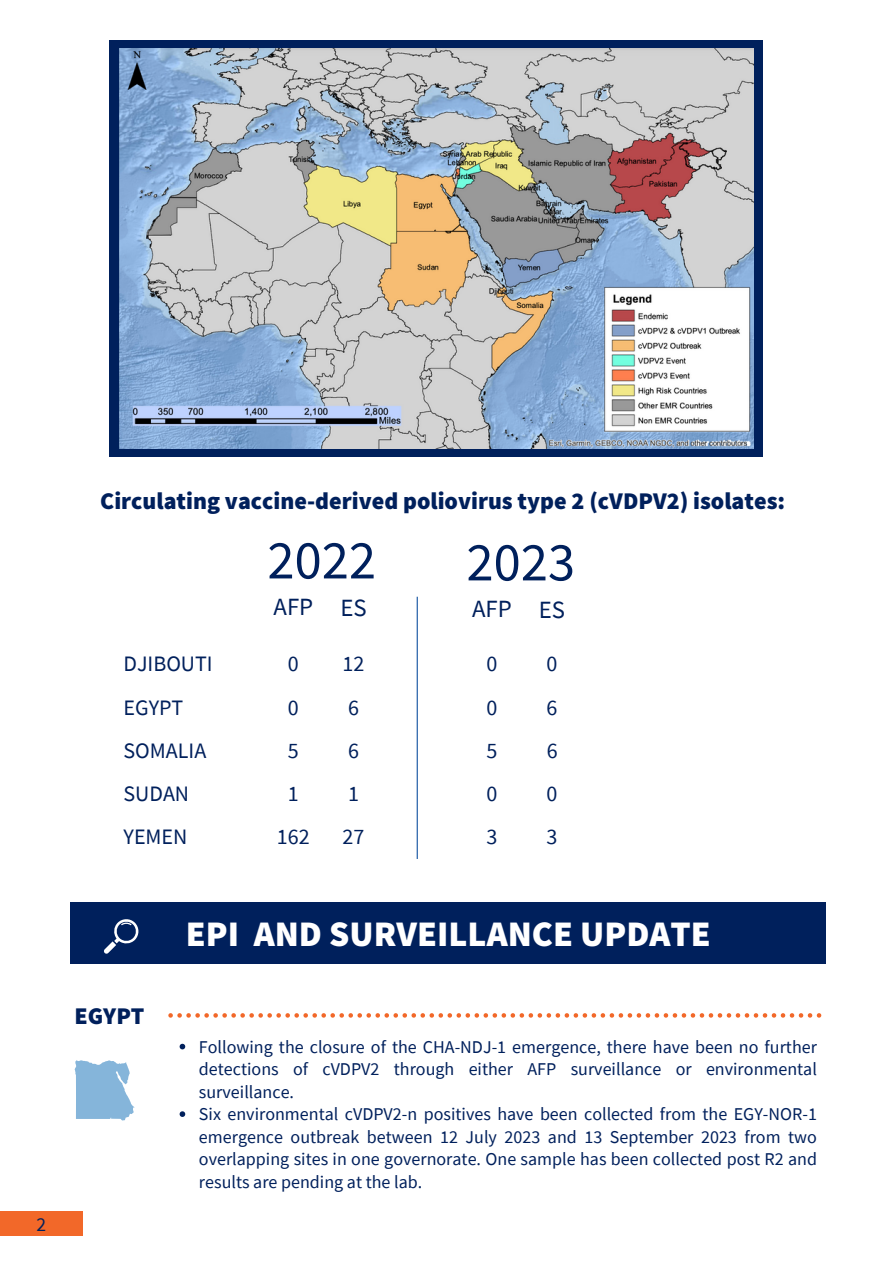
<style>
.page{position:relative;width:893px;height:1264px;background:#fff}
.page>*{position:absolute;margin:0;border:0;box-sizing:border-box;transform-origin:0 0}
.t1{font:54.6px "Source Sans Pro";color:#00205c}
.t2{font:900 36px "Source Sans Pro";color:#fff}
.t3{font:24.75px "Source Sans Pro";color:#00205c}
.t4{font:900 24px "Source Sans Pro";color:#00205c}
.t5{font:22.05px "Source Sans Pro";color:#00205c}
.t6{font:19.5px "Source Sans Pro";color:#00205c}
.t7{font:18px/22.5px "Source Sans Pro";color:#00205c;text-align:justify}
</style>
<div class="page">
<hr style="left:416px;top:596px;width:2px;height:263px;background:#1152a0">
<div style="left:0;top:1211px;width:83px;height:24px;background:#f26829"></div>
<div style="left:109px;top:40px;width:653px;height:416px;background:#00205c"></div>
<img style="left:119px;top:48px;width:635px;height:401px">
<div style="left:71px;top:902px;width:755px;height:62px;background:#00205c"></div>
<svg style="left:104px;top:919px;width:35px;height:34px"></svg>
<svg style="left:180px;top:1043px;width:5px;height:6px"></svg>
<svg style="left:180px;top:1111px;width:5px;height:5px"></svg>
<svg style="left:168px;top:1013px;width:653px;height:4px"></svg>
<svg style="left:74px;top:1060px;width:60px;height:60px"></svg>
<h2 class="t6" style="left:36px;top:1211px;width:11px">2</h2>
<h5 class="t4" style="left:100px;top:485px;width:686px">Circulating vaccine-derived poliovirus type 2 (cVDPV2) isolates:</h5>
<h6 class="t5" style="left:123px;top:649px;width:91px">DJIBOUTI</h6>
<h6 class="t5" style="left:123px;top:693px;width:61px">EGYPT</h6>
<h6 class="t5" style="left:123px;top:736px;width:84px">SOMALIA</h6>
<h6 class="t5" style="left:123px;top:779px;width:67px">SUDAN</h6>
<h6 class="t5" style="left:123px;top:822px;width:65px">YEMEN</h6>
<h1 class="t1" style="left:267px;top:524px;width:110px">2022</h1>
<h4 class="t3" style="left:273px;top:590px;width:41px">AFP</h4>
<h4 class="t3" style="left:340px;top:591px;width:28px">ES</h4>
<p class="t5" style="left:288px;top:649px;width:12px">0</p>
<p class="t5" style="left:342px;top:649px;width:23px">12</p>
<p class="t5" style="left:288px;top:693px;width:12px">0</p>
<p class="t5" style="left:348px;top:693px;width:12px">6</p>
<p class="t5" style="left:288px;top:736px;width:12px">5</p>
<p class="t5" style="left:348px;top:736px;width:12px">6</p>
<p class="t5" style="left:288px;top:779px;width:12px">1</p>
<p class="t5" style="left:348px;top:779px;width:12px">1</p>
<h6 class="t5" style="left:277px;top:822px;width:34px">162</h6>
<p class="t5" style="left:342px;top:822px;width:23px">27</p>
<h1 class="t1" style="left:466px;top:526px;width:110px">2023</h1>
<h4 class="t3" style="left:472px;top:592px;width:41px">AFP</h4>
<h4 class="t3" style="left:539px;top:593px;width:28px">ES</h4>
<p class="t5" style="left:486px;top:649px;width:12px">0</p>
<p class="t5" style="left:546px;top:649px;width:12px">0</p>
<p class="t5" style="left:486px;top:693px;width:12px">0</p>
<p class="t5" style="left:546px;top:693px;width:12px">6</p>
<p class="t5" style="left:486px;top:736px;width:12px">5</p>
<p class="t5" style="left:547px;top:736px;width:12px">6</p>
<p class="t5" style="left:486px;top:779px;width:12px">0</p>
<p class="t5" style="left:546px;top:779px;width:12px">0</p>
<p class="t5" style="left:486px;top:822px;width:12px">3</p>
<p class="t5" style="left:546px;top:822px;width:12px">3</p>
<p class="t4" style="left:74px;top:1000px;width:72px">EGYPT</p>
<p class="t2" style="left:186px;top:910px;width:526px">EPI AND SURVEILLANCE UPDATE</p>
<h3 class="t7" style="left:199px;top:1035px;width:619px">Following the closure of the CHA-NDJ-1 emergence, there have been no further detections of cVDPV2 through either AFP surveillance or environmental surveillance.</h3>
<p class="t7" style="left:199px;top:1102px;width:619px">Six environmental cVDPV2-n positives have been collected from the EGY-NOR-1 emergence outbreak between 12 July 2023 and 13 September 2023 from two overlapping sites in one governorate. One sample has been collected post R2 and results are pending at the lab.</p>
</div>
